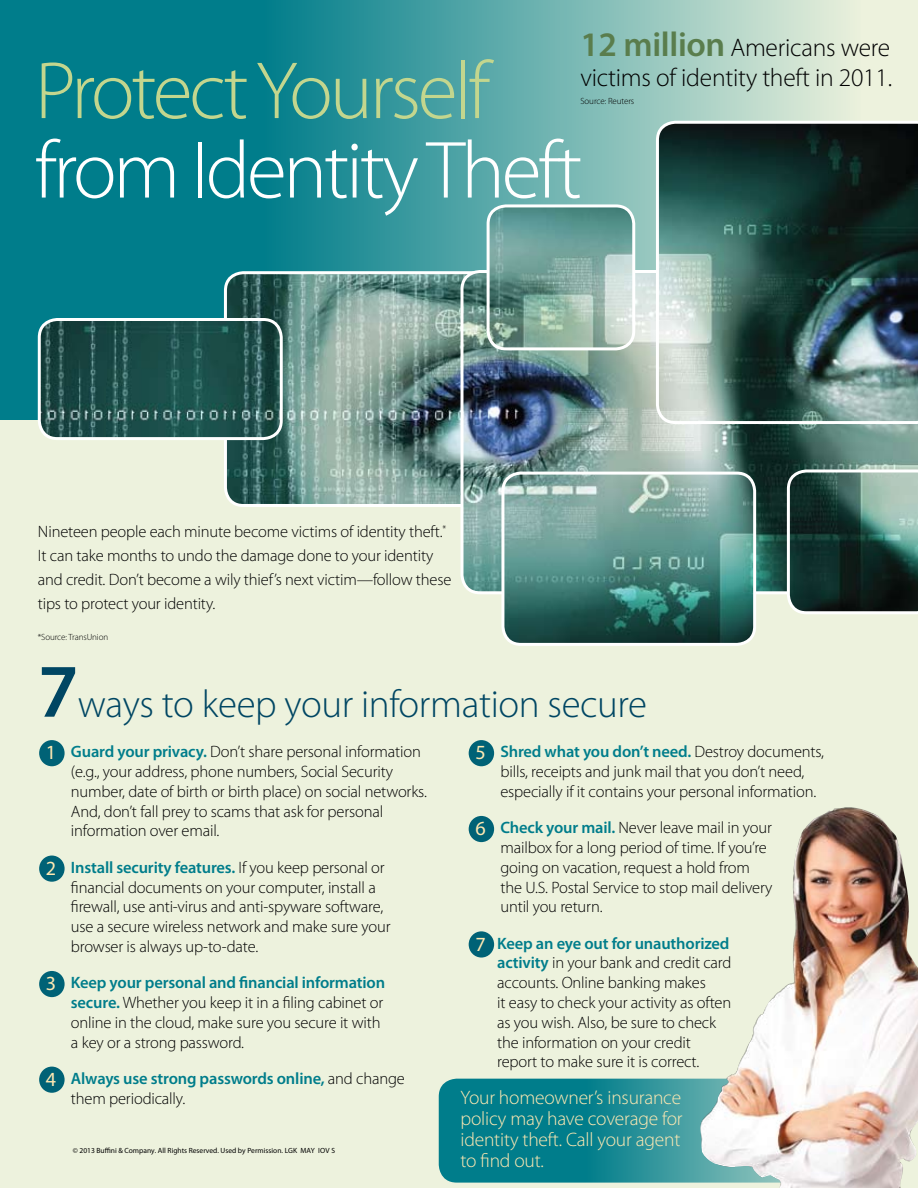
<style>
.page{position:relative;width:918px;height:1188px;background:#edf2dd}
.page>*{position:absolute;margin:0;border:0;box-sizing:border-box;transform-origin:0 0}
.t1{font:300 81.9px "Myriad Pro";letter-spacing:-.04em;color:#fff}
.t2{font:300 81.9px "Myriad Pro";letter-spacing:-.04em;color:#c3d68e}
.t3{font:300 39px "Myriad Pro";letter-spacing:-.01em;color:#004663}
.t4{font:300 25.5px/30.6px "Myriad Pro";letter-spacing:-.01em;color:#000}
.t5{font:20.1px "Myriad Pro";color:#ffe9b2}
.t6{font:300 19.5px/21px "Myriad Pro";letter-spacing:-.01em;color:#ffe9b2;text-align:justify}
.t7{font:300 16.5px/19.8px "Myriad Pro";letter-spacing:-.01em;color:#000}
.t8{font:600 16.5px/19.8px "Myriad Pro";letter-spacing:-.01em;color:#007d8b}
.t9{font:300 9px "Myriad Pro";letter-spacing:-.01em;color:#000}
.t10{font:7.5px "Myriad Pro";color:#000}
.s1{font-weight:600;font-size:34.5px;color:#5a7d4d}
.s2{font-weight:600;font-size:76.2px}
.s3{font-weight:400;font-size:20.1px;color:#ffe9b2}
.s4{font-weight:600;color:#007d8b}
.s5{font-weight:300;color:#000}
</style>
<div class="page">
<svg style="left:439px;top:1079px;width:461px;height:104px;background:#138691"></svg>
<svg style="left:0;top:0;width:841px;height:420px;background:#37989d"></svg>
<div style="left:39px;top:740px;width:26px;height:26px;background:#006276;border-radius:50%"></div>
<div style="left:39px;top:856px;width:26px;height:26px;background:#006276;border-radius:50%"></div>
<div style="left:39px;top:971px;width:26px;height:26px;background:#006276;border-radius:50%"></div>
<div style="left:39px;top:1067px;width:26px;height:26px;background:#006276;border-radius:50%"></div>
<div style="left:469px;top:740px;width:25px;height:26px;background:#006276;border-radius:50%"></div>
<div style="left:469px;top:816px;width:25px;height:26px;background:#006276;border-radius:50%"></div>
<div style="left:469px;top:931px;width:25px;height:27px;background:#006276;border-radius:50%"></div>
<img style="left:699px;top:807px;width:219px;height:381px">
<svg style="left:224px;top:271px;width:236px;height:236px;background:#75958f"></svg>
<img style="left:39px;top:320px;width:242px;height:119px">
<div style="left:38px;top:318px;width:245px;height:122px;border:3px solid #fff;border-radius:18px"></div>
<img style="left:460px;top:270px;width:458px;height:324px">
<img style="left:488px;top:206px;width:146px;height:143px">
<div style="left:487px;top:204px;width:148px;height:146px;border:3px solid #fff;border-radius:18px"></div>
<img style="left:656px;top:121px;width:262px;height:303px">
<img style="left:503px;top:473px;width:252px;height:169px">
<div style="left:501px;top:472px;width:255px;height:174px;border:3px solid #fff;border-radius:18px"></div>
<svg style="left:787px;top:470px;width:131px;height:144px;background:#3c5751"></svg>
<h3 class="t4" style="left:580px;top:32px;width:313px"><span class="s1">12 million</span> Americans were victims of identity theft in 2011.</h3>
<p class="t9" style="left:580px;top:96px;width:55px">Source: Reuters</p>
<h1 class="t2" style="left:35px;top:42px;width:456px">Protect Yourself</h1>
<h1 class="t1" style="left:35px;top:121px;width:549px">from Identity Theft</h1>
<p class="t7" style="left:38px;top:519px;width:415px;line-height:24px">Nineteen people each minute become victims of identity theft.<sup>* </sup>It can take months to undo the damage done to your identity and credit. Don’t become a wily thief’s next victim—follow these tips to protect your identity.</p>
<p class="t9" style="left:38px;top:631px;width:72px">*Source: TransUnion</p>
<h2 class="t3" style="left:38px;top:680px;width:611px"><span class="s2">7</span>ways to keep your information secure</h2>
<p class="t7" style="left:71px;top:742px;width:358px;text-indent:-25px"><span class="s3">1</span> <span class="s4">Guard your privacy.</span> Don’t share personal information (e.g., your address, phone numbers, Social Security number, date of birth or birth place) on social networks.<br>And, don’t fall prey to scams that ask for personal information over email.</p>
<p class="t5" style="left:46px;top:856px;width:12px">2</p>
<p class="t7" style="left:71px;top:857px;width:321px"><span class="s4">Install security features.</span> If you keep personal or financial documents on your computer, install a firewall, use anti-virus and anti-spyware software, use a secure wireless network and make sure your browser is always up-to-date.</p>
<p class="t5" style="left:46px;top:971px;width:12px">3</p>
<p class="t7" style="left:71px;top:973px;width:316px"><span class="s4">Keep your personal and financial information secure.</span> Whether you keep it in a filing cabinet or online in the cloud, make sure you secure it with a key or a strong password.</p>
<p class="t8" style="left:71px;top:1068px;width:335px;text-indent:-25px"><span class="s3">4</span> Always use strong passwords online, <span class="s5">and change them periodically.</span></p>
<p class="t10" style="left:73px;top:1146px;width:264px">© 2013 Buffini &amp; Company. All Rights Reserved. Used by Permission. LGK MAy IOV S</p>
<p class="t5" style="left:475px;top:740px;width:12px">5</p>
<p class="t7" style="left:500px;top:742px;width:325px"><span class="s4">Shred what you don’t need.</span> Destroy documents, bills, receipts and junk mail that you don’t need, especially if it contains your personal information.</p>
<p class="t5" style="left:475px;top:816px;width:12px">6</p>
<p class="t7" style="left:500px;top:818px;width:274px"><span class="s4">Check your mail.</span> Never leave mail in your mailbox for a long period of time. If you’re going on vacation, request a hold from the U.S. Postal Service to stop mail delivery until you return.</p>
<p class="t7" style="left:497px;top:933px;width:236px;text-indent:-22px"><span class="s3">7</span> <span class="s4">Keep an eye out for unauthorized activity</span> in your bank and credit card accounts. Online banking makes<br>it easy to check your activity as often as you wish. Also, be sure to check the information on your credit report to make sure it is correct.</p>
<p class="t6" style="left:460px;top:1087px;width:224px">Your homeowner’s insurance policy may have coverage for identity theft. Call your agent to find out.</p>
</div>
